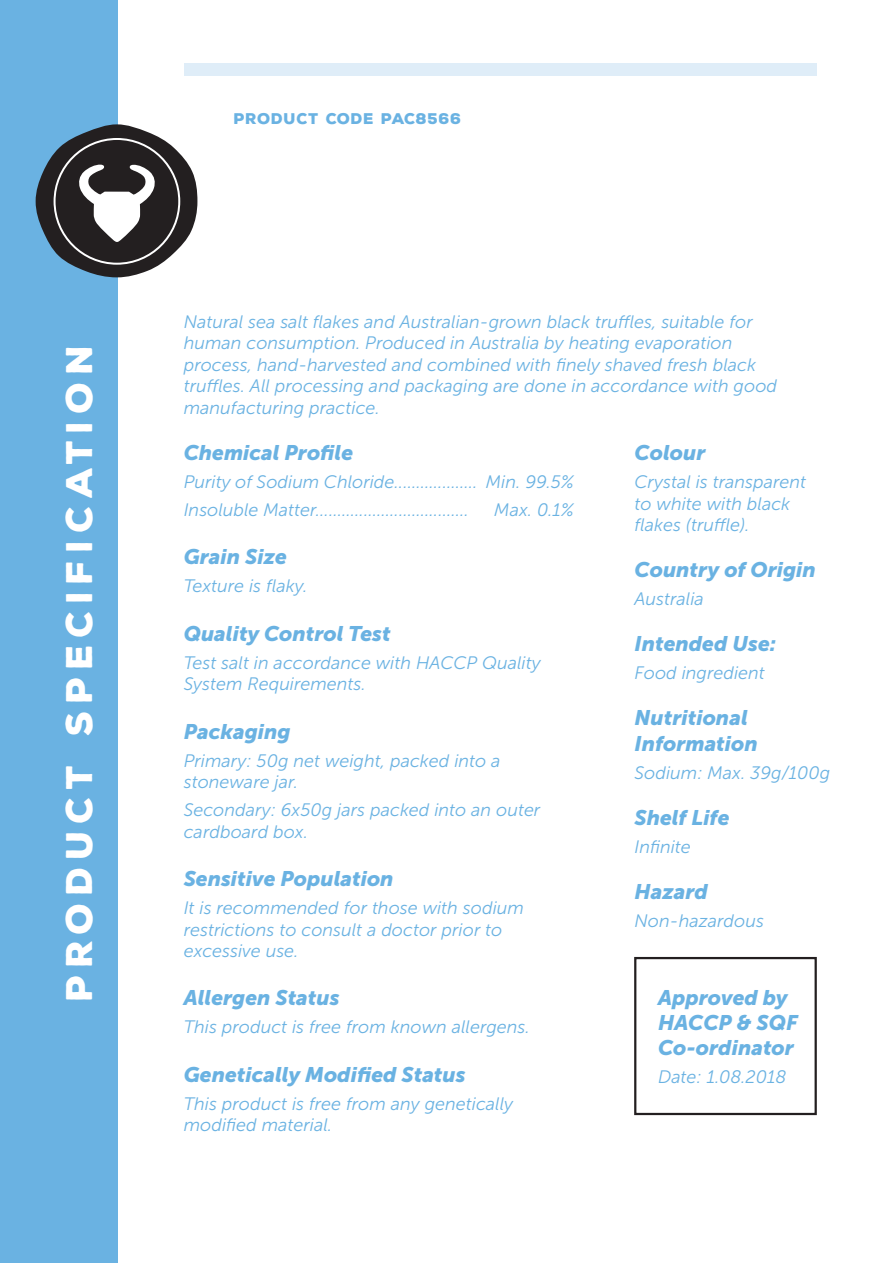
<style>
.page{position:relative;width:893px;height:1263px;background:#fff}
.page>*{position:absolute;margin:0;border:0;box-sizing:border-box;transform-origin:0 0}
.t1{font:900 36px "Nexa Rust Sans";letter-spacing:.2em;color:#fff}
.t2{font:italic 21px/25.2px "Museo Sans 900";color:#6ab2e2}
.t3{font:italic 18px/21.6px "Museo Sans 300";color:#6ab2e2}
.t4{font:900 15px "Nexa Rust Sans";letter-spacing:.05em;color:#6ab2e2}
</style>
<div class="page">
<div style="left:184px;top:64px;width:632px;height:12px;background:#dfedf8"></div>
<div style="left:0;top:0;width:118px;height:1263px;background:#6ab2e2"></div>
<svg style="left:36px;top:124px;width:161px;height:153px"></svg>
<div style="left:634px;top:957px;width:183px;height:158px;border:2px solid #231f20"></div>
<p class="t1" style="left:55px;top:1001px;width:658px;rotate:-90deg">PRODUCT SPECIFICATION</p>
<p class="t4" style="left:234px;top:109px;width:229px">PRODUCT CODE PAC8566</p>
<p class="t3" style="left:184px;top:311px;width:595px">Natural sea salt flakes and Australian-grown black truffles, suitable for human consumption. Produced in Australia by heating evaporation process, hand-harvested and combined with finely shaved fresh black truffles. All processing and packaging are done in accordance with good manufacturing practice.</p>
<p class="t2" style="left:634px;top:440px;width:72px">Colour</p>
<p class="t3" style="left:634px;top:471px;width:173px">Crystal is transparent to white with black flakes (truffle).</p>
<p class="t2" style="left:184px;top:440px;width:171px">Chemical Profile</p>
<p class="t3" style="left:184px;top:471px;width:295px">Purity of Sodium Chloride...................</p>
<p class="t3" style="left:184px;top:499px;width:287px">Insoluble Matter...................................</p>
<p class="t3" style="left:486px;top:471px;width:90px">Min. 99.5%</p>
<p class="t3" style="left:494px;top:499px;width:81px">Max. 0.1%</p>
<p class="t2" style="left:184px;top:544px;width:105px">Grain Size</p>
<p class="t3" style="left:184px;top:575px;width:125px">Texture is flaky.</p>
<p class="t2" style="left:184px;top:621px;width:208px">Quality Control Test</p>
<p class="t3" style="left:184px;top:652px;width:359px">Test salt in accordance with HACCP Quality<br>System Requirements.</p>
<p class="t2" style="left:184px;top:718px;width:108px">Packaging</p>
<p class="t3" style="left:184px;top:750px;width:318px">Primary: 50g net weight, packed into a stoneware jar.</p>
<p class="t3" style="left:184px;top:799px;width:358px">Secondary: 6x50g jars packed into an outer cardboard box.</p>
<p class="t2" style="left:184px;top:866px;width:211px">Sensitive Population</p>
<p class="t3" style="left:184px;top:897px;width:342px">It is recommended for those with sodium restrictions to consult a doctor prior to excessive use.</p>
<p class="t2" style="left:184px;top:985px;width:157px">Allergen Status</p>
<p class="t3" style="left:184px;top:1016px;width:348px">This product is free from known allergens.</p>
<p class="t2" style="left:184px;top:1062px;width:283px">Genetically Modified Status</p>
<p class="t3" style="left:184px;top:1093px;width:331px">This product is free from any genetically modified material.</p>
<p class="t2" style="left:634px;top:557px;width:183px">Country of Origin</p>
<p class="t3" style="left:634px;top:588px;width:71px">Australia</p>
<p class="t2" style="left:634px;top:631px;width:143px">Intended Use:</p>
<p class="t3" style="left:634px;top:662px;width:132px">Food ingredient</p>
<p class="t2" style="left:634px;top:705px;width:125px">Nutritional<br>Information</p>
<p class="t3" style="left:634px;top:762px;width:197px">Sodium: Max. 39g/100g</p>
<p class="t2" style="left:634px;top:804px;width:96px">Shelf Life</p>
<p class="t3" style="left:634px;top:836px;width:58px">Infinite</p>
<p class="t2" style="left:634px;top:879px;width:75px">Hazard</p>
<p class="t3" style="left:634px;top:910px;width:131px">Non-hazardous</p>
<p class="t2" style="left:658px;top:985px;width:141px">Approved by<br>HACCP &amp; SQF<br>Co-ordinator</p>
<p class="t3" style="left:658px;top:1066px;width:130px">Date: 1.08.2018</p>
</div>
